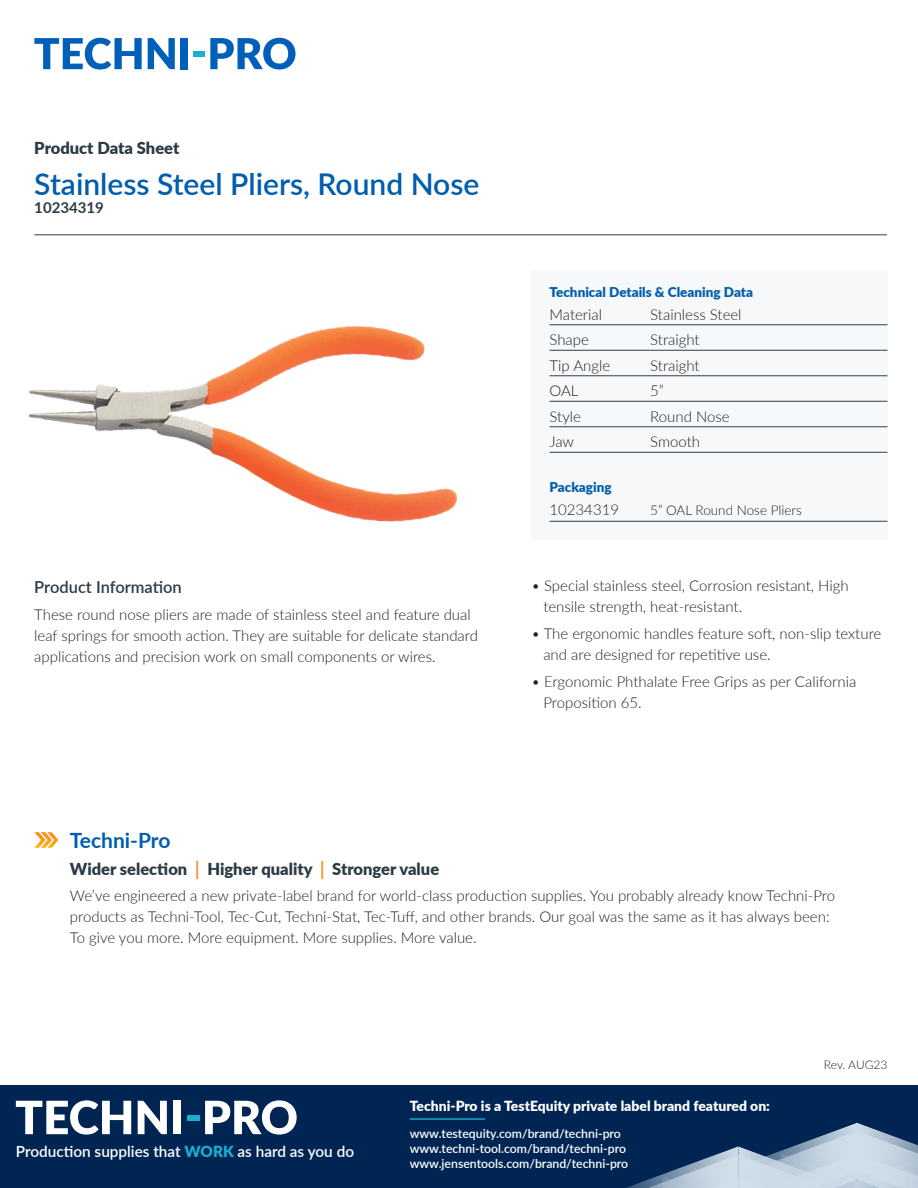
<style>
.page{position:relative;width:918px;height:1188px;background:#fff}
.page>*{position:absolute;margin:0;border:0;box-sizing:border-box;transform-origin:0 0}
.t1{font:600 30px "Lato";color:#015dad}
.t2{font:700 21px "Lato";color:#015dad}
.t3{font:900 16.5px "Lato";color:#2b3b44}
.t4{font:600 16.5px "Lato";color:#2b3b44}
.t5{font:600 15.3px "Lato";color:#fff}
.t6{font:300 15px/25.5px "Lato";color:#231f20}
.t7{font:700 15px "Lato";color:#2b3b44}
.t8{font:900 13.95px "Lato";color:#fff}
.t9{font:900 13.5px "Lato";color:#015dad}
.t10{font:300 13.5px "Lato";color:#231f20}
.t11{font:600 12.3px/14.7px "Lato";color:#fff}
.t12{font:300 12px "Lato";letter-spacing:-.005em;color:#231f20}
.s1{color:#f7931d}
.s2{font-weight:900;color:#19aece}
</style>
<div class="page">
<svg style="left:34px;top:38px;width:108px;height:32px"></svg>
<svg style="left:148px;top:38px;width:27px;height:31px"></svg>
<div style="left:181px;top:38px;width:7px;height:31px;background:#005fb9"></div>
<div style="left:193px;top:51px;width:12px;height:6px;background:#1bafcf"></div>
<svg style="left:210px;top:38px;width:85px;height:32px"></svg>
<hr style="left:34px;top:235px;width:853px;height:1px;background:#313e48">
<div style="left:531px;top:270px;width:356px;height:270px;background:#f6f8fa"></div>
<hr style="left:550px;top:521px;width:337px;height:1px;background:#313e48">
<hr style="left:550px;top:325px;width:337px;height:1px;background:#313e48">
<hr style="left:550px;top:350px;width:337px;height:1px;background:#313e48">
<hr style="left:550px;top:376px;width:337px;height:1px;background:#313e48">
<hr style="left:550px;top:401px;width:337px;height:1px;background:#313e48">
<svg style="left:34px;top:832px;width:25px;height:16px"></svg>
<div style="left:0;top:1085px;width:918px;height:103px;background:#002553"></div>
<svg style="left:626px;top:1122px;width:292px;height:66px"></svg>
<hr style="left:410px;top:1118px;width:75px;height:2px;background:#1cb0ca">
<svg style="left:16px;top:1100px;width:115px;height:35px"></svg>
<svg style="left:138px;top:1101px;width:29px;height:33px"></svg>
<div style="left:173px;top:1101px;width:8px;height:33px;background:#fff"></div>
<div style="left:187px;top:1115px;width:12px;height:6px;background:#1baecc"></div>
<svg style="left:205px;top:1100px;width:92px;height:35px"></svg>
<hr style="left:550px;top:427px;width:337px;height:1px;background:#313e48">
<hr style="left:550px;top:452px;width:337px;height:1px;background:#313e48">
<img style="left:28px;top:326px;width:429px;height:196px">
<p class="t3" style="left:34px;top:136px;width:147px">Product Data Sheet</p>
<h1 class="t1" style="left:34px;top:163px;width:447px">Stainless Steel Pliers, Round Nose</h1>
<p class="t7" style="left:34px;top:197px;width:71px">10234319</p>
<p class="t4" style="left:34px;top:575px;width:149px">Product Information</p>
<p class="t6" style="left:34px;top:604px;width:445px;line-height:21px">These round nose pliers are made of stainless steel and feature dual leaf springs for smooth action. They are suitable for delicate standard applications and precision work on small components or wires.</p>
<p class="t9" style="left:550px;top:282px;width:205px">Technical Details &amp; Cleaning Data</p>
<p class="t6" style="left:650px;top:301px;width:93px">Stainless Steel<br>Straight<br>Straight<br>5”<br>Round Nose<br>Smooth</p>
<p class="t6" style="left:550px;top:301px;width:62px">Material<br>Shape<br>Tip Angle<br>OAL<br>Style<br>Jaw</p>
<p class="t9" style="left:550px;top:477px;width:64px">Packaging</p>
<p class="t6" style="left:550px;top:496px;width:71px">10234319</p>
<p class="t10" style="left:650px;top:501px;width:153px">5” OAL Round Nose Pliers</p>
<p class="t6" style="left:543px;top:575px;width:307px;line-height:21px;text-indent:-12px">• Special stainless steel, Corrosion resistant, High tensile strength, heat-resistant.</p>
<p class="t6" style="left:543px;top:623px;width:339px;line-height:21px;text-indent:-12px">• The ergonomic handles feature soft, non-slip texture and are designed for repetitive use.</p>
<p class="t6" style="left:543px;top:671px;width:314px;line-height:21px;text-indent:-12px">• Ergonomic Phthalate Free Grips as per California<br>Proposition 65.</p>
<h2 class="t2" style="left:70px;top:825px;width:102px">Techni-Pro</h2>
<p class="t3" style="left:70px;top:857px;width:371px">Wider selection <span class="s1">│</span> Higher quality <span class="s1">│</span> Stronger value</p>
<p class="t6" style="left:70px;top:884px;width:767px;line-height:21px">We’ve engineered a new private-label brand for world-class production supplies. You probably already know Techni-Pro products as Techni-Tool, Tec-Cut, Techni-Stat, Tec-Tuff, and other brands. Our goal was the same as it has always been:<br>To give you more. More equipment. More supplies. More value.</p>
<p class="t5" style="left:16px;top:1140px;width:340px">Production supplies that <span class="s2">WORK</span> as hard as you do</p>
<p class="t8" style="left:410px;top:1095px;width:362px">Techni-Pro is a TestEquity private label brand featured on:</p>
<p class="t11" style="left:410px;top:1126px;width:220px">www.testequity.com/brand/techni-pro www.techni-tool.com/brand/techni-pro www.jensentools.com/brand/techni-pro</p>
<p class="t12" style="left:824px;top:1057px;width:65px">Rev. AUG23</p>
</div>
